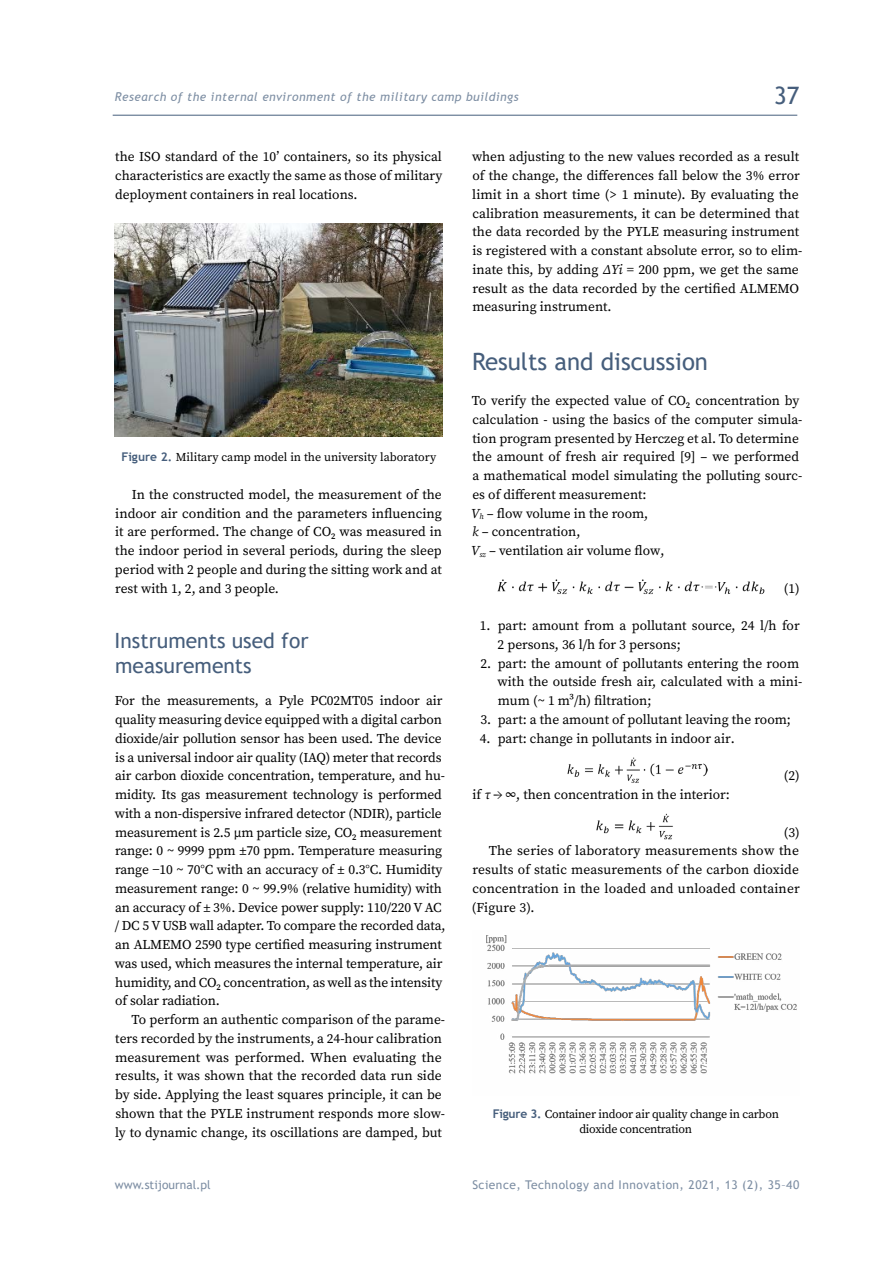
<style>
.page{position:relative;width:893px;height:1263px;background:#fff}
.page>*{position:absolute;margin:0;border:0;box-sizing:border-box;transform-origin:0 0}
.t1{font:24px "Trebuchet MS";color:#465e7c}
.t2{font:21px/25.2px "Trebuchet MS";color:#465e7c}
.t3{font:13.5px/18.8px "Source Serif Pro";color:#000}
.t4{font:12px/15px "Source Serif Pro";letter-spacing:-.02em;color:#000;text-align:center}
.t5{font:italic 12px "Trebuchet MS";letter-spacing:.04em;color:#7d8ea3}
.t6{font:12px "Source Serif Pro";color:#000}
.t7{font:12px "Trebuchet MS";letter-spacing:.04em;color:#7d8ea3}
.t8{font:12px "Trebuchet MS";color:#7d8ea3}
.s1{font-family:"Trebuchet MS";font-weight:700;color:#465e7c}
.s2{font-style:italic}
</style>
<div class="page">
<hr style="left:113px;top:115px;width:684px;height:1px;background:#465e7c">
<img style="left:497px;top:580px;width:268px;height:14px">
<img style="left:567px;top:757px;width:140px;height:26px">
<img style="left:596px;top:813px;width:77px;height:27px">
<img style="left:486px;top:935px;width:311px;height:139px">
<img style="left:115px;top:224px;width:327px;height:212px">
<p class="t5" style="left:115px;top:90px;width:405px">Research of the internal environment of the military camp buildings</p>
<h1 class="t1" style="left:774px;top:80px;width:27px">37</h1>
<p class="t3" style="left:115px;top:148px;width:329px;text-align:justify">the ISO standard of the 10’ containers, so its physical characteristics are exactly the same as those of military deployment containers in real locations.</p>
<p class="t6" style="left:121px;top:449px;width:316px"><span class="s1">Figure 2.</span> Military camp model in the university laboratory</p>
<p class="t3" style="left:115px;top:485px;width:329px;text-align:justify;text-indent:17px">In the constructed model, the measurement of the indoor air condition and the parameters influencing it are performed. The change of CO₂ was measured in the indoor period in several periods, during the sleep period with 2 people and during the sitting work and at rest with 1, 2, and 3 people.</p>
<h2 class="t2" style="left:115px;top:627px;width:195px">Instruments used for measurements</h2>
<p class="t3" style="left:115px;top:691px;width:332px">For the measurements, a Pyle PC02MT05 indoor air quality measuring device equipped with a digital carbon dioxide/air pollution sensor has been used. The device is a universal indoor air quality (IAQ) meter that records air carbon dioxide concentration, temperature, and hu&shy;midity. Its gas measurement technology is performed with a non-dispersive infrared detector (NDIR), particle measurement is 2.5 µm particle size, CO₂ measurement range: 0 ~ 9999 ppm ±70 ppm. Temperature measuring range −10 ~ 70°C with an accuracy of ± 0.3°C. Humidity measurement range: 0 ~ 99.9% (relative humidity) with an accuracy of ± 3%. Device power supply: 110/220 V AC / DC 5 V USB wall adapter. To compare the recorded data, an ALMEMO 2590 type certified measuring instrument was used, which measures the internal temperature, air humidity, and CO₂ concentration, as well as the intensity of solar radiation.</p>
<p class="t3" style="left:115px;top:1010px;width:331px;text-indent:17px">To perform an authentic comparison of the parame&shy;ters recorded by the instruments, a 24-hour calibration measurement was performed. When evaluating the results, it was shown that the recorded data run side by side. Applying the least squares principle, it can be shown that the PYLE instrument responds more slow&shy;ly to dynamic change, its oscillations are damped, but</p>
<p class="t8" style="left:115px;top:1177px;width:98px">www.stijournal.pl</p>
<p class="t3" style="left:472px;top:148px;width:332px">when adjusting to the new values recorded as a result of the change, the differences fall below the 3% error limit in a short time (&gt; 1 minute). By evaluating the calibration measurements, it can be determined that the data recorded by the PYLE measuring instrument is registered with a constant absolute error, so to elim&shy;inate this, by adding <span class="s2">ΔYi</span> = 200 ppm, we get the same result as the data recorded by the certified ALMEMO measuring instrument.</p>
<h1 class="t1" style="left:472px;top:346px;width:237px">Results and discussion</h1>
<p class="t3" style="left:471px;top:391px;width:333px">To verify the expected value of CO₂ concentration by calculation - using the basics of the computer simula&shy;tion program presented by Herczeg et al. To determine the amount of fresh air required [9] – we performed a mathematical model simulating the polluting sourc&shy;es of different measurement:<br><span class="s2">V</span><sub>h</sub> – flow volume in the room,<br><span class="s2">k</span> – concentration,<br><span class="s2">V</span><sub>sz</sub> – ventilation air volume flow,</p>
<p class="t3" style="left:784px;top:579px;width:17px">(1)</p>
<p class="t3" style="left:498px;top:616px;width:304px;text-indent:-18px">1. part: amount from a pollutant source, 24 l/h for<br>2 persons, 36 l/h for 3 persons;</p>
<p class="t3" style="left:498px;top:654px;width:306px;text-indent:-17px">2. part: the amount of pollutants entering the room with the outside fresh air, calculated with a mini&shy;mum (~ 1 m³/h) filtration;</p>
<p class="t3" style="left:481px;top:710px;width:312px">3. part: a the amount of pollutant leaving the room;</p>
<p class="t3" style="left:480px;top:729px;width:256px">4. part: change in pollutants in indoor air.</p>
<p class="t3" style="left:784px;top:766px;width:17px">(2)</p>
<p class="t3" style="left:472px;top:785px;width:259px">if <span class="s2">τ</span> → ∞, then concentration in the interior:</p>
<p class="t3" style="left:784px;top:823px;width:17px">(3)</p>
<p class="t3" style="left:489px;top:841px;width:312px">The series of laboratory measurements show the</p>
<p class="t3" style="left:472px;top:860px;width:328px">results of static measurements of the carbon dioxide</p>
<p class="t3" style="left:472px;top:879px;width:329px">concentration in the loaded and unloaded container</p>
<p class="t3" style="left:472px;top:898px;width:64px">(Figure 3).</p>
<p class="t4" style="left:493px;top:1106px;width:288px"><span class="s1">Figure 3.</span> Container indoor air quality change in carbon dioxide concentration</p>
<p class="t7" style="left:472px;top:1177px;width:328px">Science, Technology and Innovation, 2021, 13 (2), 35–40</p>
</div>
